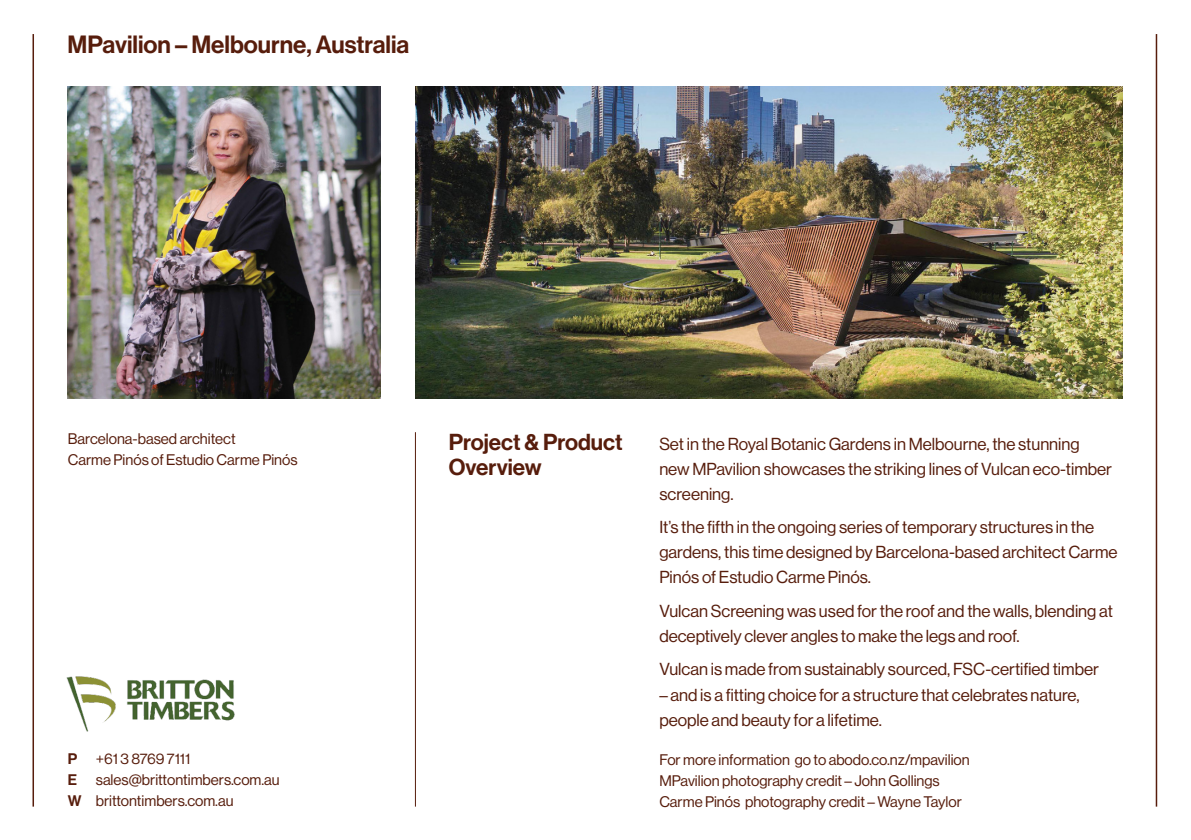
<style>
.page{position:relative;width:1191px;height:840px;background:#fff}
.page>*{position:absolute;margin:0;border:0;box-sizing:border-box;transform-origin:0 0}
.t1{font:24.4px "N Haas Grotesk DS Pro 65 Md";color:#571d0c}
.t2{font:22.6px/25.4px "N Haas Grotesk DS Pro 65 Md";color:#571d0c}
.t3{font:17px/25px "N Haas Grotesk DS Pro 55 Rg";color:#571d0c}
.t4{font:15px/21px "N Haas Grotesk DS Pro 55 Rg";color:#571d0c}
.s1{font-family:"N Haas Grotesk DS Pro 65 Md"}
</style>
<div class="page">
<img style="left:416px;top:87px;width:707px;height:311px">
<img style="left:67px;top:87px;width:313px;height:311px">
<img style="left:66px;top:676px;width:169px;height:55px">
<hr style="left:33px;top:34px;width:1px;height:772px;background:#571d0c">
<hr style="left:1155px;top:34px;width:2px;height:772px;background:#571d0c">
<hr style="left:415px;top:432px;width:1px;height:374px;background:#571d0c">
<h1 class="t1" style="left:67px;top:30px;width:343px">MPavilion – Melbourne, Australia</h1>
<p class="t4" style="left:68px;top:428px;width:231px">Barcelona-based architect<br>Carme Pinós of Estudio Carme Pinós</p>
<p class="t4" style="left:68px;top:748px;width:213px"><span class="s1">P</span> +61 3 8769 7111<br><span class="s1">E</span> sales@brittontimbers.com.au<br><span class="s1">W</span> brittontimbers.com.au</p>
<h2 class="t2" style="left:449px;top:429px;width:175px">Project &amp; Product<br>Overview</h2>
<p class="t3" style="left:659px;top:431px;width:454px">Set in the Royal Botanic Gardens in Melbourne, the stunning new MPavilion showcases the striking lines of Vulcan eco-timber screening.</p>
<p class="t3" style="left:659px;top:514px;width:460px">It’s the fifth in the ongoing series of temporary structures in the gardens, this time designed by Barcelona-based architect Carme<br>Pinós of Estudio Carme Pinós.</p>
<p class="t3" style="left:659px;top:598px;width:455px">Vulcan Screening was used for the roof and the walls, blending at deceptively clever angles to make the legs and roof.</p>
<p class="t3" style="left:659px;top:656px;width:441px">Vulcan is made from sustainably sourced, FSC-certified timber</p>
<p class="t3" style="left:659px;top:681px;width:422px">– and is a fitting choice for a structure that celebrates nature, people and beauty for a lifetime.</p>
<p class="t4" style="left:659px;top:748px;width:312px">For more information go to abodo.co.nz/mpavilion<br>MPavilion photography credit – John Gollings<br>Carme Pinós photography credit – Wayne Taylor</p>
</div>
